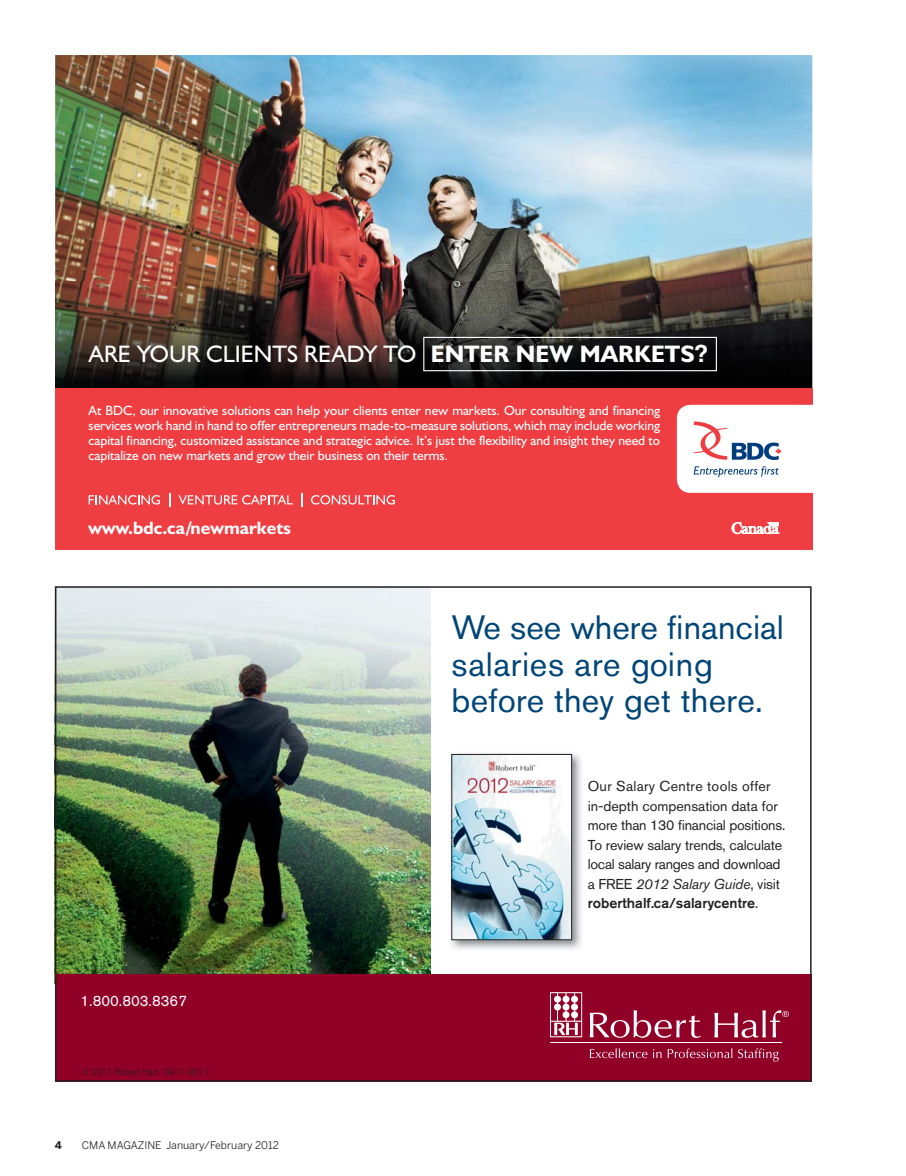
<style>
.page{position:relative;width:906px;height:1176px;background:#fff}
.page>*{position:absolute;margin:0;border:0;box-sizing:border-box;transform-origin:0 0}
.t1{font:33.6px/36.6px "Akzidenz Grotesk BQ";letter-spacing:.01em;color:#004577}
.t2{font:24px "Humanist 521 BT";letter-spacing:.005em;color:#fff}
.t3{font:700 18px "Humanist 521 BT";color:#fff}
.t4{font:15px "Akzidenz Grotesk BQ";color:#fff}
.t5{font:14.25px/19.5px "Akzidenz Grotesk BQ";letter-spacing:-.01em;color:#231f20}
.t6{font:13.5px/15px "Humanist 521 BT";color:#fff;text-align:justify}
.t7{font:10.5px "Benton Sans";color:#231f20}
.t8{font:700 10.5px "Benton Sans";color:#231f20}
.t9{font:300 9px "Akzidenz Grotesk BQ";color:#231f20}
.s1{font-weight:700}
.s2{font-family:"Helvetica";font-weight:700}
.s3{font-weight:800}
.s4{font-style:italic}
.s5{font-weight:500}
</style>
<div class="page">
<img style="left:55px;top:55px;width:757px;height:333px">
<img style="left:55px;top:281px;width:756px;height:107px">
<div style="left:55px;top:388px;width:757px;height:162px;background:#ef3e42"></div>
<svg style="left:89px;top:495px;width:71px;height:9px"></svg>
<svg style="left:178px;top:495px;width:115px;height:9px"></svg>
<svg style="left:311px;top:495px;width:84px;height:9px"></svg>
<svg style="left:170px;top:493px;width:1px;height:13px"></svg>
<svg style="left:302px;top:493px;width:1px;height:13px"></svg>
<div style="left:423px;top:337px;width:293px;height:34px;border:1px solid #fff"></div>
<svg style="left:731px;top:522px;width:47px;height:11px"></svg>
<svg style="left:676px;top:405px;width:137px;height:88px"></svg>
<img style="left:58px;top:589px;width:372px;height:385px">
<div style="left:55px;top:974px;width:756px;height:107px;background:#900027"></div>
<svg style="left:550px;top:992px;width:32px;height:45px"></svg>
<hr style="left:550px;top:1042px;width:231px;height:1px;background:#fff">
<svg style="left:589px;top:1010px;width:111px;height:27px"></svg>
<svg style="left:714px;top:1010px;width:74px;height:27px"></svg>
<svg style="left:589px;top:1048px;width:72px;height:9px"></svg>
<svg style="left:667px;top:1048px;width:111px;height:13px"></svg>
<img style="left:451px;top:753px;width:131px;height:196px">
<img style="left:453px;top:756px;width:116px;height:181px">
<div style="left:451px;top:754px;width:120px;height:185px;border:1px solid #231f20"></div>
<h2 class="t2" style="left:89px;top:345px;width:621px">ARE YOUR CLIENTS READY TO <span class="s1">ENTER NEW MARKETS</span><span class="s2">?</span></h2>
<p class="t6" style="left:89px;top:404px;width:573px">At BDC, our innovative solutions can help your clients enter new markets. Our consulting and financing services work hand in hand to offer entrepreneurs made-to-measure solutions, which may include working capital financing, customized assistance and strategic advice. It’s just the flexibility and insight they need to capitalize on new markets and grow their business on their terms.</p>
<h3 class="t3" style="left:89px;top:517px;width:204px">www.bdc.ca<span class="s3">/</span>newmarkets</h3>
<p class="t4" style="left:80px;top:995px;width:108px">1.800.803.8367</p>
<p class="t9" style="left:82px;top:1066px;width:129px">© 2011 Robert Half. 0911-9011</p>
<p class="t8" style="left:55px;top:1141px;width:9px">4</p>
<p class="t7" style="left:82px;top:1141px;width:198px">CMA MAGAZINE January/February 2012</p>
<h1 class="t1" style="left:451px;top:612px;width:333px">We see where financial salaries are going before they get there.</h1>
<p class="t5" style="left:587px;top:777px;width:199px">Our Salary Centre tools offer in-depth compensation data for more than 130 financial positions.<br>To review salary trends, calculate local salary ranges and download a FREE <span class="s4">2012 Salary Guide</span>, visit <span class="s5">roberthalf.ca/salarycentre</span>.</p>
</div>
